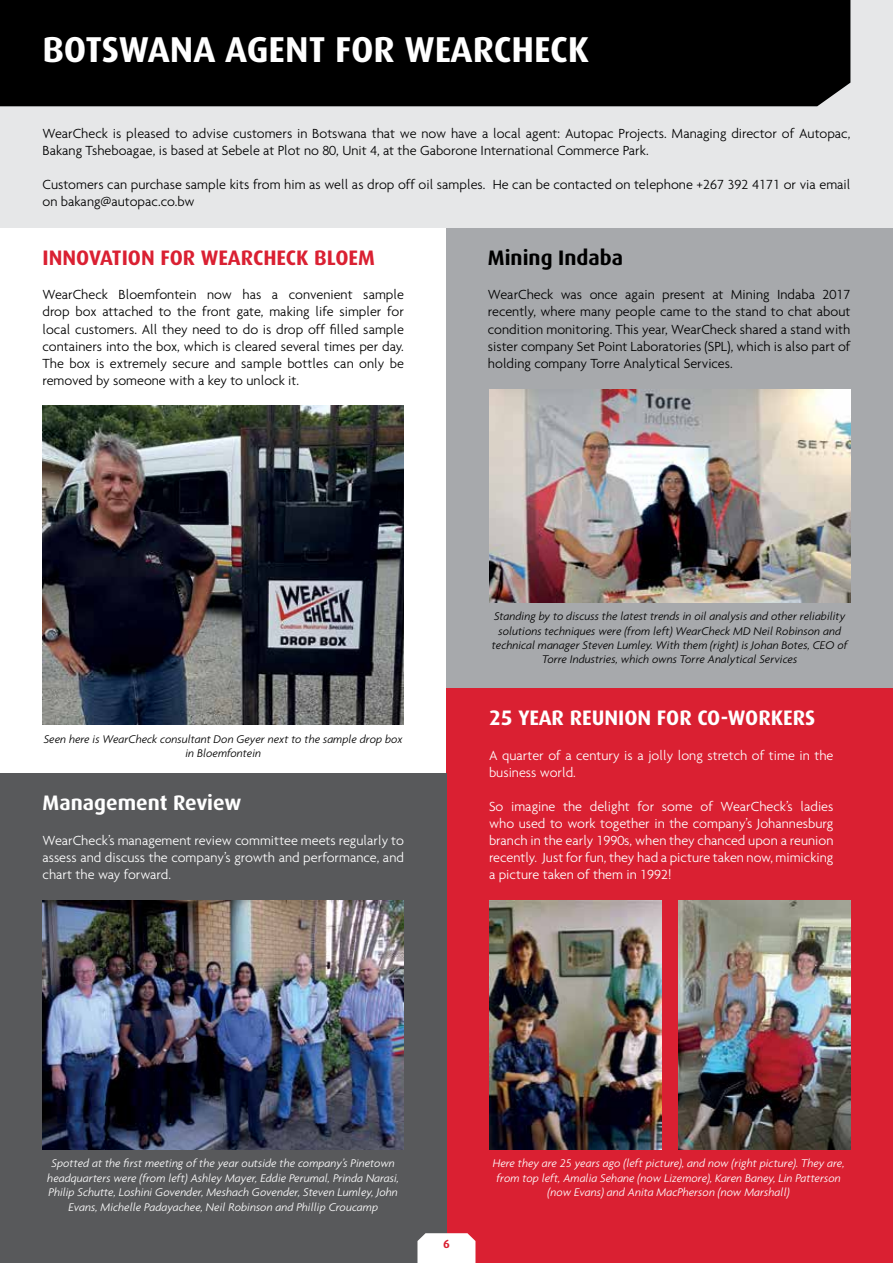
<style>
.page{position:relative;width:893px;height:1263px;background:#fff}
.page>*{position:absolute;margin:0;border:0;box-sizing:border-box;transform-origin:0 0}
.t1{font:700 36px "Dax";color:#fff}
.t2{font:700 21px "Dax";color:#fff}
.t3{font:700 21px "Dax";color:#da2032}
.t4{font:700 21px "Dax";color:#000}
.t5{font:300 14.25px/17.1px "Agenda";color:#000}
.t6{font:300 14.25px/17.1px "Agenda";color:#fff;text-align:justify}
.t7{font:italic 300 12px/14.4px "Agenda";color:#fff;text-align:center}
.t8{font:italic 300 12px/14.4px "Agenda";color:#000;text-align:center}
.t9{font:700 12px "Dax";color:#da2032}
</style>
<div class="page">
<div style="left:446px;top:688px;width:447px;height:575px;background:#da2032"></div>
<img style="left:489px;top:901px;width:172px;height:249px">
<img style="left:678px;top:901px;width:172px;height:249px">
<img style="left:43px;top:406px;width:361px;height:319px">
<div style="left:0;top:774px;width:446px;height:489px;background:#58595b"></div>
<div style="left:446px;top:228px;width:447px;height:460px;background:#a7a9ac"></div>
<div style="left:0;top:0;width:893px;height:228px;background:#e6e7e8"></div>
<div style="left:0;top:0;width:850px;height:106px;background:#000"></div>
<svg style="left:417px;top:1233px;width:58px;height:30px;background:#f9f5f5"></svg>
<img style="left:43px;top:901px;width:361px;height:249px">
<img style="left:489px;top:390px;width:361px;height:212px">
<h1 class="t1" style="left:43px;top:29px;width:548px">BOTSWANA AGENT FOR WEARCHECK</h1>
<p class="t5" style="left:43px;top:125px;width:809px">WearCheck is pleased to advise customers in Botswana that we now have a local agent: Autopac Projects. Managing director of Autopac,<br>Bakang Tsheboagae, is based at Sebele at Plot no 80, Unit 4, at the Gaborone International Commerce Park.</p>
<p class="t5" style="left:43px;top:176px;width:809px">Customers can purchase sample kits from him as well as drop off oil samples. He can be contacted on telephone +267 392 4171 or via email on bakang@autopac.co.bw</p>
<h2 class="t3" style="left:43px;top:246px;width:334px">INNOVATION FOR WEARCHECK BLOEM</h2>
<p class="t5" style="left:43px;top:286px;width:363px;text-align:justify">WearCheck Bloemfontein now has a convenient sample drop box attached to the front gate, making life simpler for local customers. All they need to do is drop off filled sample containers into the box, which is cleared several times per day.<br>The box is extremely secure and sample bottles can only be removed by someone with a key to unlock it.</p>
<h2 class="t4" style="left:488px;top:246px;width:137px">Mining Indaba</h2>
<p class="t5" style="left:488px;top:286px;width:364px;text-align:justify">WearCheck was once again present at Mining Indaba 2017 recently, where many people came to the stand to chat about condition monitoring. This year, WearCheck shared a stand with sister company Set Point Laboratories (SPL), which is also part of holding company Torre Analytical Services.</p>
<p class="t8" style="left:44px;top:731px;width:361px">Seen here is WearCheck consultant Don Geyer next to the sample drop box in Bloemfontein</p>
<h2 class="t2" style="left:43px;top:791px;width:200px">Management Review</h2>
<p class="t6" style="left:43px;top:831px;width:363px">WearCheck’s management review committee meets regularly to assess and discuss the company’s growth and performance, and chart the way forward.</p>
<p class="t8" style="left:492px;top:609px;width:357px">Standing by to discuss the latest trends in oil analysis and other reliability solutions techniques were (from left) WearCheck MD Neil Robinson and technical manager Steven Lumley. With them (right) is Johan Botes, CEO of Torre Industries, which owns Torre Analytical Services</p>
<h2 class="t2" style="left:489px;top:706px;width:328px">25 YEAR REUNION FOR CO-WORKERS</h2>
<p class="t6" style="left:489px;top:746px;width:346px">A quarter of a century is a jolly long stretch of time in the business world.</p>
<p class="t6" style="left:489px;top:797px;width:346px">So imagine the delight for some of WearCheck’s ladies who used to work together in the company’s Johannesburg branch in the early 1990s, when they chanced upon a reunion recently. Just for fun, they had a picture taken now, mimicking a picture taken of them in 1992!</p>
<p class="t7" style="left:47px;top:1156px;width:353px">Spotted at the first meeting of the year outside the company’s Pinetown headquarters were (from left) Ashley Mayer, Eddie Perumal, Prinda Narasi, Philip Schutte, Loshini Govender, Meshach Govender, Steven Lumley, John Evans, Michelle Padayachee, Neil Robinson and Phillip Croucamp</p>
<p class="t9" style="left:443px;top:1237px;width:8px">6</p>
<p class="t7" style="left:493px;top:1156px;width:353px">Here they are 25 years ago (left picture), and now (right picture). They are, from top left, Amalia Sehane (now Lizemore), Karen Baney, Lin Patterson (now Evans) and Anita MacPherson (now Marshall)</p>
</div>
